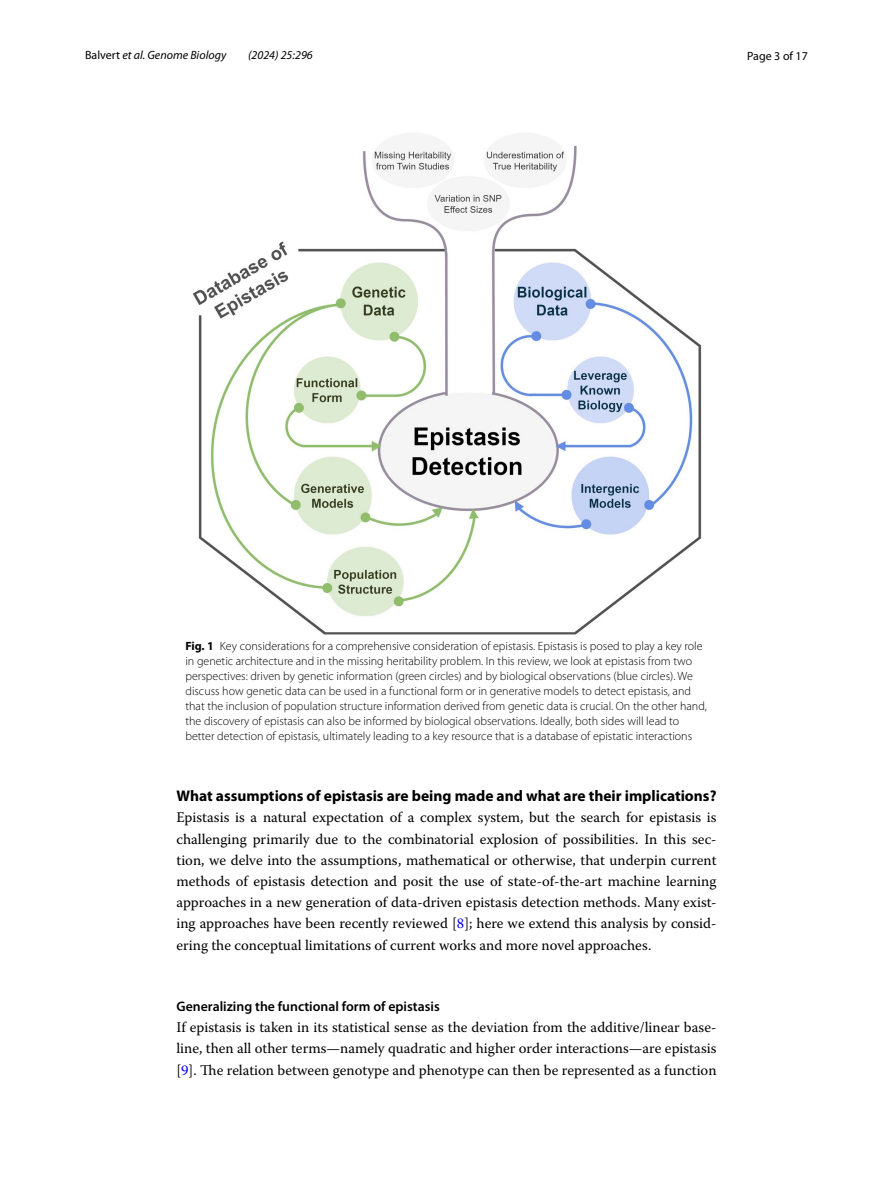
<style>
.page{position:relative;width:893px;height:1187px;background:#fff}
.page>*{position:absolute;margin:0;border:0;box-sizing:border-box;transform-origin:0 0}
.t1{font:700 15.45px "Myriad Pro";color:#000}
.t2{font:14.7px/21.3px "Warnock Pro";color:#000;text-align:justify}
.t3{font:600 13.8px "Myriad Pro";color:#000}
.t4{font:300 12px/15px "Myriad Pro";color:#000}
.t5{font:italic 12px "Myriad Pro";color:#000}
.t6{font:12px "Myriad Pro";color:#000}
.s1{font-style:normal}
.s2{font-weight:700}
.s3{color:#00f}
</style>
<div class="page">
<img style="left:192px;top:133px;width:510px;height:501px">
<p class="t5" style="left:85px;top:48px;width:143px"><span class="s1">Balvert</span> et al. Genome Biology</p>
<p class="t5" style="left:248px;top:48px;width:66px">(2024) 25:296</p>
<p class="t6" style="left:747px;top:48px;width:62px">Page 3 of 17</p>
<p class="t4" style="left:185px;top:638px;width:523px"><span class="s2">Fig. 1</span> Key considerations for a comprehensive consideration of epistasis. Epistasis is posed to play a key role in genetic architecture and in the missing heritability problem. In this review, we look at epistasis from two perspectives: driven by genetic information (green circles) and by biological observations (blue circles). We discuss how genetic data can be used in a functional form or in generative models to detect epistasis, and that the inclusion of population structure information derived from genetic data is crucial. On the other hand, the discovery of epistasis can also be informed by biological observations. Ideally, both sides will lead to better detection of epistasis, ultimately leading to a key resource that is a database of epistatic interactions</p>
<p class="t1" style="left:176px;top:785px;width:542px">What assumptions of epistasis are being made and what are their implications?</p>
<p class="t2" style="left:176px;top:806px;width:542px">Epistasis is a natural expectation of a complex system, but the search for epistasis is challenging primarily due to the combinatorial explosion of possibilities. In this sec&shy;tion, we delve into the assumptions, mathematical or otherwise, that underpin current methods of epistasis detection and posit the use of state-of-the-art machine learning approaches in a new generation of data-driven epistasis detection methods. Many exist&shy;ing approaches have been recently reviewed [<span class="s3">8</span>]; here we extend this analysis by consid&shy;ering the conceptual limitations of current works and more novel approaches.</p>
<p class="t3" style="left:176px;top:997px;width:265px">Generalizing the functional form of epistasis</p>
<p class="t2" style="left:176px;top:1016px;width:542px">If epistasis is taken in its statistical sense as the deviation from the additive/linear base&shy;line, then all other terms—namely quadratic and higher order interactions—are epistasis [<span class="s3">9</span>]. The relation between genotype and phenotype can then be represented as a function</p>
</div>
